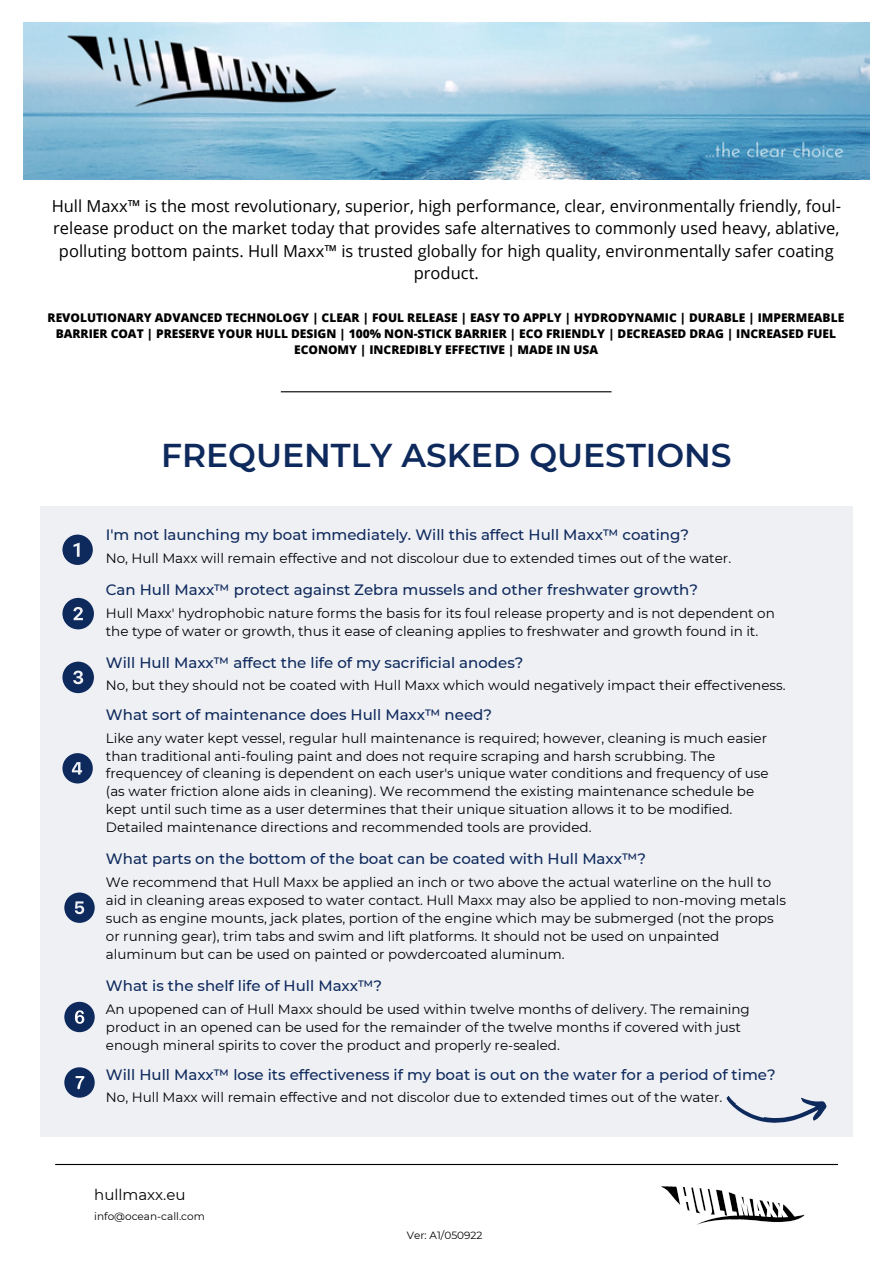
<style>
.page{position:relative;width:893px;height:1264px;background:#fff}
.page>*{position:absolute;margin:0;border:0;box-sizing:border-box;transform-origin:0 0}
.t1{font:600 33px "Montserrat";color:#0e295c}
.t2{font:16.5px/22.5px "Open Sans";color:#000;text-align:center}
.t3{font:500 15px "Montserrat";color:#0e295c}
.t4{font:15px "Montserrat";color:#000}
.t5{font:13.5px/18px "Montserrat";color:#000}
.t6{font:800 12px/16px "Open Sans";color:#000;text-align:center}
.t7{font:10.5px "Montserrat";color:#000}
</style>
<div class="page">
<hr style="left:281px;top:391px;width:330px;height:1px;background:#000">
<img style="left:23px;top:23px;width:845px;height:156px">
<hr style="left:55px;top:1163px;width:782px;height:1px;background:#000">
<img style="left:661px;top:1186px;width:144px;height:39px">
<div style="left:40px;top:505px;width:812px;height:631px;background:#eef0f4"></div>
<svg style="left:726px;top:1096px;width:101px;height:27px"></svg>
<svg style="left:62px;top:534px;width:31px;height:31px"></svg>
<svg style="left:62px;top:598px;width:32px;height:31px"></svg>
<svg style="left:62px;top:661px;width:32px;height:32px"></svg>
<svg style="left:62px;top:753px;width:31px;height:30px"></svg>
<svg style="left:64px;top:892px;width:31px;height:30px"></svg>
<div style="left:64px;top:1001px;width:31px;height:31px;background:#0e295c;border-radius:50%"></div>
<svg style="left:75px;top:1010px;width:9px;height:13px"></svg>
<div style="left:64px;top:1067px;width:31px;height:30px;background:#0e295c;border-radius:50%"></div>
<svg style="left:75px;top:1076px;width:9px;height:13px"></svg>
<p class="t2" style="left:52px;top:194px;width:790px">Hull Maxx™ is the most revolutionary, superior, high performance, clear, environmentally friendly, foul&shy;release product on the market today that provides safe alternatives to commonly used heavy, ablative, polluting bottom paints. Hull Maxx™ is trusted globally for high quality, environmentally safer coating product.</p>
<p class="t6" style="left:48px;top:309px;width:798px">REVOLUTIONARY ADVANCED TECHNOLOGY | CLEAR | FOUL RELEASE | EASY TO APPLY | HYDRODYNAMIC | DURABLE | IMPERMEABLE<br>BARRIER COAT | PRESERVE YOUR HULL DESIGN | 100% NON-STICK BARRIER | ECO FRIENDLY | DECREASED DRAG | INCREASED FUEL<br>ECONOMY | INCREDIBLY EFFECTIVE | MADE IN USA</p>
<h1 class="t1" style="left:161px;top:435px;width:572px">FREQUENTLY ASKED QUESTIONS</h1>
<p class="t3" style="left:106px;top:525px;width:585px">I'm not launching my boat immediately. Will this affect Hull Maxx™ coating?</p>
<p class="t5" style="left:106px;top:549px;width:627px">No, Hull Maxx will remain effective and not discolour due to extended times out of the water.</p>
<p class="t3" style="left:106px;top:580px;width:594px">Can Hull Maxx™ protect against Zebra mussels and other freshwater growth?</p>
<p class="t5" style="left:106px;top:603px;width:670px">Hull Maxx' hydrophobic nature forms the basis for its foul release property and is not dependent on the type of water or growth, thus it ease of cleaning applies to freshwater and growth found in it.</p>
<p class="t3" style="left:106px;top:653px;width:419px">Will Hull Maxx™ affect the life of my sacrificial anodes?</p>
<p class="t5" style="left:106px;top:676px;width:681px">No, but they should not be coated with Hull Maxx which would negatively impact their effectiveness.</p>
<p class="t3" style="left:106px;top:705px;width:387px">What sort of maintenance does Hull Maxx™ need?</p>
<p class="t5" style="left:106px;top:728px;width:664px">Like any water kept vessel, regular hull maintenance is required; however, cleaning is much easier than traditional anti-fouling paint and does not require scraping and harsh scrubbing. The frequencey of cleaning is dependent on each user's unique water conditions and frequency of use (as water friction alone aids in cleaning). We recommend the existing maintenance schedule be kept until such time as a user determines that their unique situation allows it to be modified.<br>Detailed maintenance directions and recommended tools are provided.</p>
<p class="t3" style="left:106px;top:850px;width:541px">What parts on the bottom of the boat can be coated with Hull Maxx™?</p>
<p class="t5" style="left:106px;top:873px;width:681px">We recommend that Hull Maxx be applied an inch or two above the actual waterline on the hull to aid in cleaning areas exposed to water contact. Hull Maxx may also be applied to non-moving metals such as engine mounts, jack plates, portion of the engine which may be submerged (not the props or running gear), trim tabs and swim and lift platforms. It should not be used on unpainted aluminum but can be used on painted or powdercoated aluminum.</p>
<p class="t3" style="left:106px;top:976px;width:278px">What is the shelf life of Hull Maxx™?</p>
<p class="t5" style="left:106px;top:1000px;width:645px">An upopened can of Hull Maxx should be used within twelve months of delivery. The remaining product in an opened can be used for the remainder of the twelve months if covered with just enough mineral spirits to cover the product and properly re-sealed.</p>
<p class="t3" style="left:106px;top:1065px;width:671px">Will Hull Maxx™ lose its effectiveness if my boat is out on the water for a period of time?</p>
<p class="t5" style="left:106px;top:1088px;width:618px">No, Hull Maxx will remain effective and not discolor due to extended times out of the water.</p>
<p class="t4" style="left:94px;top:1184px;width:93px">hullmaxx.eu</p>
<p class="t7" style="left:94px;top:1209px;width:112px">info@ocean-call.com</p>
<p class="t7" style="left:406px;top:1229px;width:77px">Ver: A1/050922</p>
</div>
